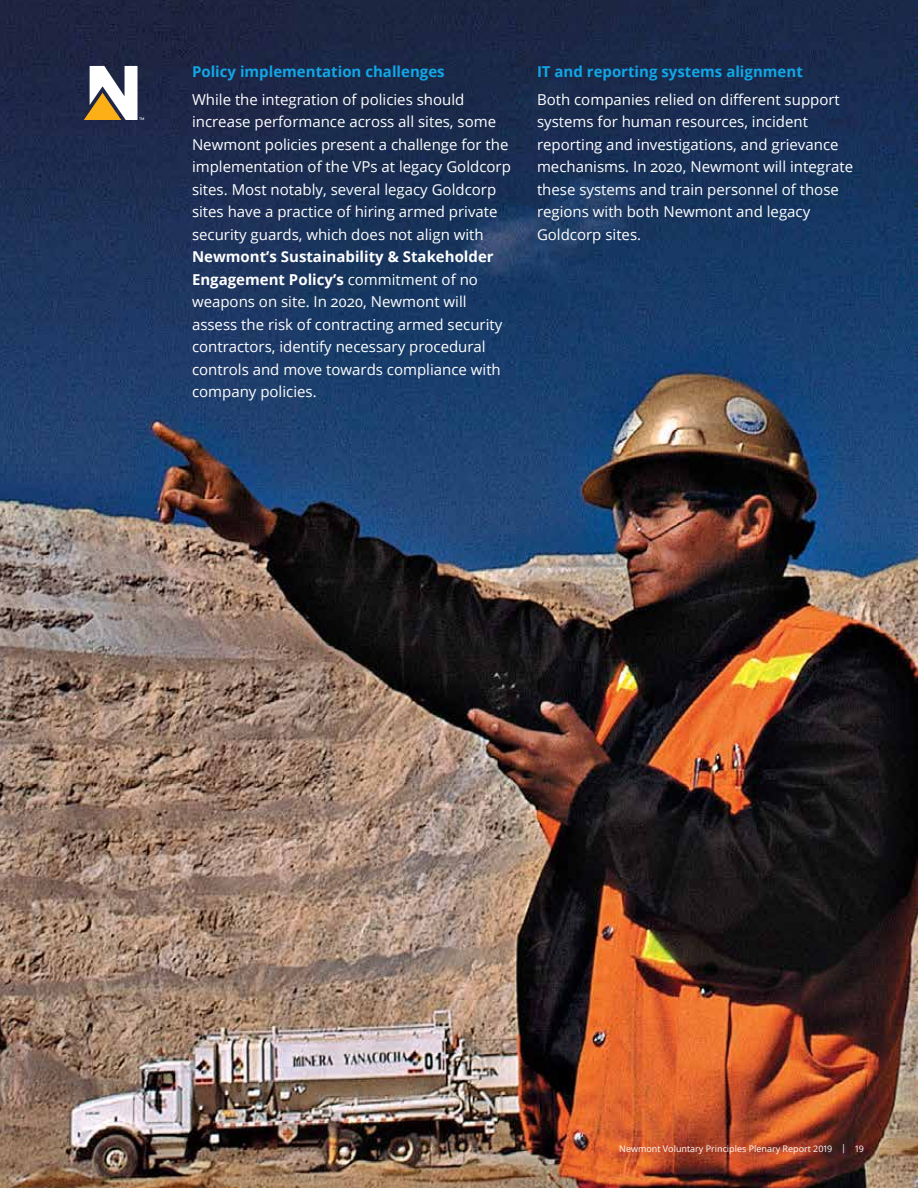
<style>
.page{position:relative;width:918px;height:1188px;background:#fff}
.page>*{position:absolute;margin:0;border:0;box-sizing:border-box;transform-origin:0 0}
.t1{font:15px/22.5px "Open Sans";color:#fff}
.t2{font:700 15px "Open Sans";color:#12a6e6}
.t3{font:9px "Open Sans";color:#fff}
.s1{font-weight:700}
</style>
<div class="page">
<img style="left:0;top:0;width:918px;height:1188px">
<svg style="left:84px;top:66px;width:60px;height:54px"></svg>
<p class="t2" style="left:192px;top:61px;width:254px">Policy implementation challenges</p>
<p class="t1" style="left:192px;top:88px;width:320px">While the integration of policies should increase performance across all sites, some Newmont policies present a challenge for the implementation of the VPs at legacy Goldcorp sites. Most notably, several legacy Goldcorp sites have a practice of hiring armed private security guards, which does not align with</p>
<p class="t1" style="left:192px;top:245px;width:312px"><span class="s1">Newmont’s Sustainability &amp; Stakeholder Engagement Policy’s</span> commitment of no weapons on site. In 2020, Newmont will assess the risk of contracting armed security contractors, identify necessary procedural controls and move towards compliance with company policies.</p>
<p class="t2" style="left:537px;top:61px;width:267px">IT and reporting systems alignment</p>
<p class="t1" style="left:537px;top:88px;width:318px">Both companies relied on different support systems for human resources, incident reporting and investigations, and grievance mechanisms. In 2020, Newmont will integrate these systems and train personnel of those regions with both Newmont and legacy Goldcorp sites.</p>
<p class="t3" style="left:619px;top:1143px;width:246px">Newmont Voluntary Principles Plenary Report 2019 | 19</p>
</div>
